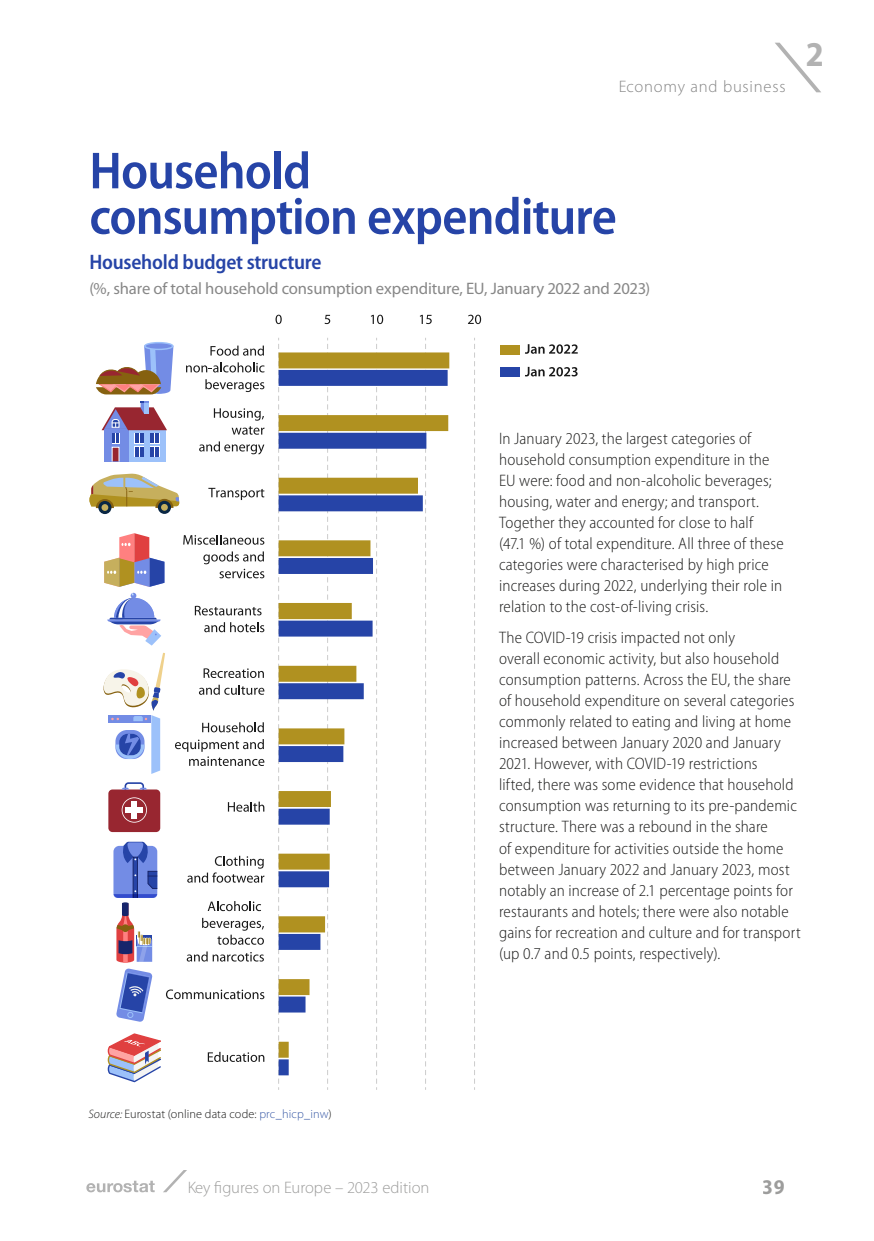
<style>
.page{position:relative;width:874px;height:1241px;background:#fff}
.page>*{position:absolute;margin:0;border:0;box-sizing:border-box;transform-origin:0 0}
.H0{font:600 semi-condensed 52.5px/45.5px "Myriad Pro";letter-spacing:-.02em;color:#2644a7}
.t1{font:700 semi-condensed 35px "Myriad Pro";color:#b2b2b2}
.t2{font:600 semi-condensed 21px "Myriad Pro";letter-spacing:-.01em;color:#2644a7}
.t3{font:700 semi-condensed 21px "Myriad Pro";color:#9d9d9c}
.body{font:300 semi-condensed 16.62px/21px "Myriad Pro";letter-spacing:.01em;color:#1c1c1b}
.t4{font:16.62px "Myriad Pro";letter-spacing:-.01em;color:#878787}
.t5{font:300 16.62px "Myriad Pro";letter-spacing:-.005em;color:#9d9d9c}
.t6{font:300 16.62px "Myriad Pro";letter-spacing:.045em;color:#878787}
.t7{font:300 12.25px "Myriad Pro";letter-spacing:.01em;color:#1c1c1b}
.s1{font-style:italic}
.s2{color:#3a5ba7}
</style>
<div class="page">
<svg style="left:327px;top:338px;width:1px;height:751px"></svg>
<svg style="left:376px;top:338px;width:1px;height:751px"></svg>
<svg style="left:425px;top:338px;width:1px;height:751px"></svg>
<svg style="left:474px;top:338px;width:1px;height:751px"></svg>
<svg style="left:278px;top:338px;width:1px;height:751px"></svg>
<svg style="left:278px;top:352px;width:171px;height:80px;background:#b99f3f"></svg>
<svg style="left:278px;top:370px;width:169px;height:705px"></svg>
<svg style="left:275px;top:314px;width:6px;height:10px"></svg>
<svg style="left:324px;top:315px;width:6px;height:9px"></svg>
<svg style="left:371px;top:314px;width:12px;height:10px"></svg>
<svg style="left:419px;top:315px;width:12px;height:9px"></svg>
<svg style="left:468px;top:314px;width:13px;height:10px"></svg>
<div style="left:499px;top:367px;width:20px;height:10px;background:#2644a7"></div>
<svg style="left:525px;top:367px;width:52px;height:9px"></svg>
<div style="left:499px;top:344px;width:20px;height:10px;background:#b09120"></div>
<svg style="left:525px;top:344px;width:52px;height:10px"></svg>
<svg style="left:210px;top:345px;width:54px;height:10px"></svg>
<svg style="left:186px;top:362px;width:78px;height:10px"></svg>
<svg style="left:205px;top:379px;width:59px;height:13px"></svg>
<svg style="left:214px;top:408px;width:50px;height:12px"></svg>
<svg style="left:231px;top:426px;width:33px;height:8px"></svg>
<svg style="left:199px;top:441px;width:65px;height:13px"></svg>
<svg style="left:208px;top:488px;width:56px;height:12px"></svg>
<svg style="left:183px;top:535px;width:81px;height:9px"></svg>
<svg style="left:203px;top:551px;width:61px;height:27px"></svg>
<svg style="left:203px;top:668px;width:61px;height:10px"></svg>
<svg style="left:199px;top:684px;width:65px;height:10px"></svg>
<svg style="left:195px;top:605px;width:66px;height:10px"></svg>
<svg style="left:204px;top:622px;width:60px;height:10px"></svg>
<svg style="left:202px;top:722px;width:62px;height:10px"></svg>
<svg style="left:175px;top:739px;width:89px;height:26px"></svg>
<svg style="left:228px;top:801px;width:36px;height:10px"></svg>
<svg style="left:187px;top:855px;width:77px;height:27px"></svg>
<svg style="left:207px;top:901px;width:54px;height:10px"></svg>
<svg style="left:202px;top:917px;width:62px;height:27px"></svg>
<svg style="left:187px;top:951px;width:77px;height:10px"></svg>
<svg style="left:166px;top:989px;width:98px;height:10px"></svg>
<svg style="left:208px;top:1051px;width:56px;height:10px"></svg>
<div style="left:144px;top:342px;width:29px;height:8px;border:1px solid #9cc1fa;border-radius:50%"></div>
<svg style="left:96px;top:344px;width:78px;height:50px"></svg>
<div style="left:104px;top:429px;width:25px;height:32px;background:#738ce5"></div>
<div style="left:129px;top:429px;width:36px;height:32px;background:#9cc1fa"></div>
<div style="left:112px;top:446px;width:7px;height:15px;background:#982630"></div>
<svg style="left:101px;top:401px;width:66px;height:55px"></svg>
<svg style="left:158px;top:500px;width:13px;height:14px"></svg>
<svg style="left:89px;top:473px;width:90px;height:35px"></svg>
<svg style="left:98px;top:501px;width:13px;height:13px"></svg>
<div style="left:161px;top:504px;width:7px;height:6px;background:#c6af5d;border-radius:50%"></div>
<div style="left:101px;top:504px;width:7px;height:7px;background:#c6af5d;border-radius:50%"></div>
<svg style="left:104px;top:533px;width:60px;height:53px"></svg>
<svg style="left:107px;top:592px;width:54px;height:53px"></svg>
<svg style="left:103px;top:652px;width:62px;height:121px"></svg>
<div style="left:108px;top:789px;width:52px;height:43px;background:#982630;border-radius:4px"></div>
<svg style="left:121px;top:782px;width:26px;height:40px"></svg>
<div style="left:113px;top:845px;width:44px;height:52px;background:#738ce5;border-radius:5px"></div>
<svg style="left:133px;top:863px;width:5px;height:7px"></svg>
<svg style="left:122px;top:841px;width:26px;height:22px"></svg>
<svg style="left:113px;top:870px;width:45px;height:92px"></svg>
<svg style="left:116px;top:968px;width:36px;height:53px"></svg>
<svg style="left:107px;top:1033px;width:54px;height:49px"></svg>
<svg style="left:775px;top:43px;width:45px;height:49px"></svg>
<svg style="left:86px;top:1180px;width:69px;height:12px"></svg>
<svg style="left:164px;top:1170px;width:23px;height:21px"></svg>
<p class="t6" style="left:617px;top:78px;width:169px">Economy and business</p>
<h2 class="t1" style="left:805px;top:32px;width:20px">2</h2>
<h1 class="H0" style="left:89px;top:147px;width:528px">Household<br>consumption expenditure</h1>
<p class="t2" style="left:89px;top:249px;width:233px">Household budget structure</p>
<p class="t4" style="left:89px;top:279px;width:562px">(%, share of total household consumption expenditure, EU, January 2022 and 2023)</p>
<p class="t7" style="left:88px;top:1107px;width:244px"><span class="s1">Source:</span> Eurostat (online data code: <span class="s2">prc_hicp_inw</span>)</p>
<p class="body" style="left:499px;top:428px;width:286px">In January 2023, the largest categories of household consumption expenditure in the EU were: food and non-alcoholic beverages; housing, water and energy; and transport.<br>Together they accounted for close to half (47.1 %) of total expenditure. All three of these categories were characterised by high price increases during 2022, underlying their role in relation to the cost-of-living crisis.</p>
<p class="body" style="left:499px;top:627px;width:303px">The COVID-19 crisis impacted not only<br>overall economic activity, but also household consumption patterns. Across the EU, the share of household expenditure on several categories commonly related to eating and living at home increased between January 2020 and January 2021. However, with COVID-19 restrictions<br>lifted, there was some evidence that household consumption was returning to its pre-pandemic structure. There was a rebound in the share<br>of expenditure for activities outside the home between January 2022 and January 2023, most notably an increase of 2.1 percentage points for restaurants and hotels; there were also notable gains for recreation and culture and for transport (up 0.7 and 0.5 points, respectively).</p>
<p class="t5" style="left:187px;top:1177px;width:244px">Key figures on Europe – 2023 edition</p>
<p class="t3" style="left:762px;top:1173px;width:23px">39</p>
</div>
